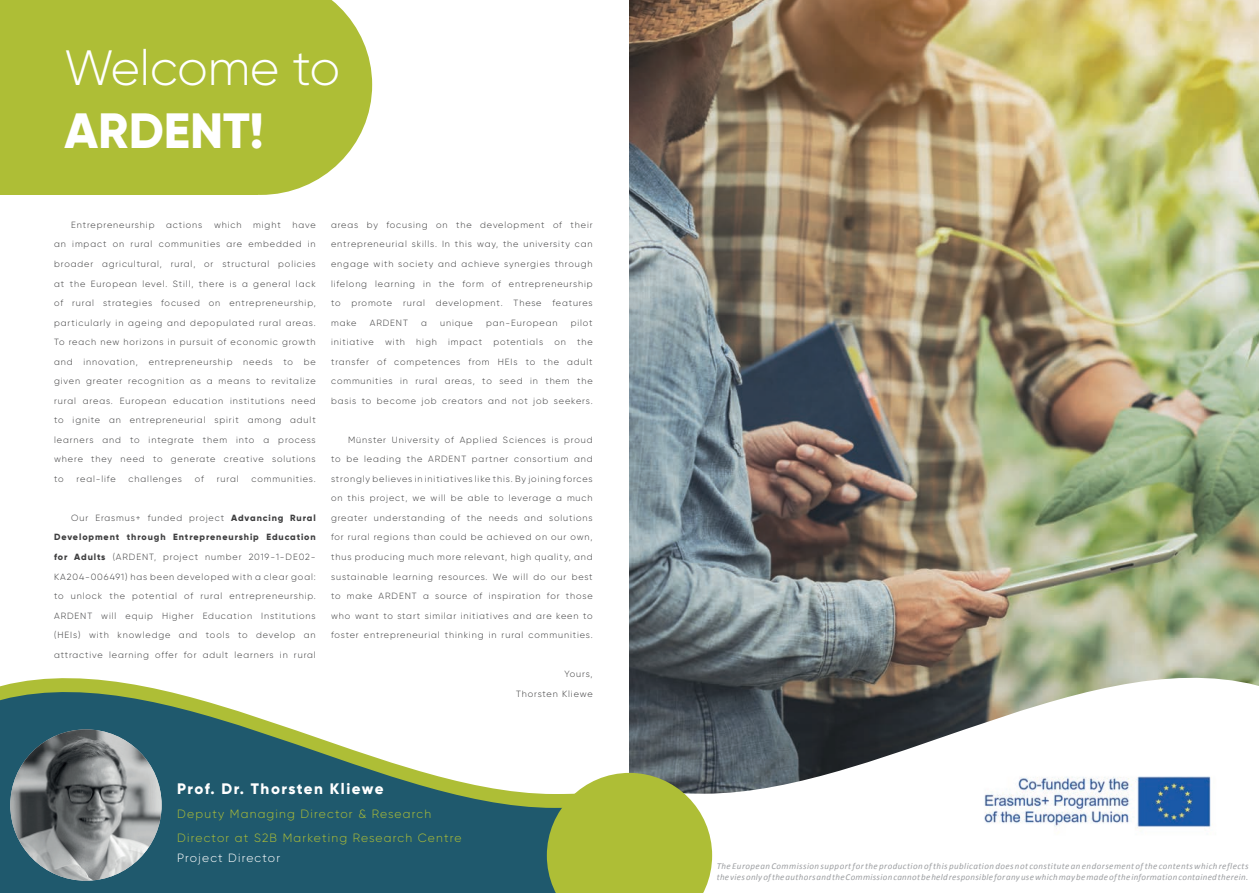
<style>
.page{position:relative;width:1259px;height:893px;background:#fff}
.page>*{position:absolute;margin:0;border:0;box-sizing:border-box;transform-origin:0 0}
.t1{font:300 49.5px "Gilroy";color:#fff}
.t2{font:800 49.5px "Gilroy";color:#fff}
.t3{font:800 15.15px "Gilroy";letter-spacing:.095em;color:#fff}
.t4{font:300 12px/23.9px "Gilroy";letter-spacing:.1em;color:#aebe36}
.t5{font:300 12px "Gilroy";letter-spacing:.1em;color:#fff}
.t6{font:300 9px/19.5px "Gilroy";letter-spacing:.1em;color:#3e3e3f;text-align:justify}
.t7{font:italic 9px/10.8px "Calibri";letter-spacing:.04em;color:#9d9fa2}
.s1{font-weight:800}
</style>
<div class="page">
<img style="left:629px;top:0;width:630px;height:622px">
<svg style="left:629px;top:622px;width:630px;height:238px"></svg>
<svg style="left:0;top:678px;width:629px;height:215px;fill:#1f596d"></svg>
<svg style="left:258px;top:0;width:114px;height:195px"></svg>
<div style="left:0;top:0;width:258px;height:195px;background:#aebe36"></div>
<svg style="left:547px;top:773px;width:165px;height:120px;background:#adbc48"></svg>
<img style="left:10px;top:729px;width:152px;height:152px;border-radius:76px">
<img style="left:974px;top:766px;width:246px;height:71px">
<h1 class="t1" style="left:65px;top:37px;width:277px">Welcome to</h1>
<h1 class="t2" style="left:65px;top:99px;width:201px">ARDENT!</h1>
<p class="t6" style="left:54px;top:215px;width:263px;text-indent:238px">have an impact on rural communities are embedded in broader agricultural, rural, or structural policies at the European level. Still, there is a general lack of rural strategies focused on entrepreneurship, particularly in ageing and depopulated rural areas.<br>To reach new horizons in pursuit of economic growth and innovation, entrepreneurship needs to be given greater recognition as a means to revitalize rural areas. European education institutions need to ignite an entrepreneurial spirit among adult learners and to integrate them into a process where they need to generate creative solutions to</p>
<p class="t6" style="left:71px;top:215px;width:85px">Entrepreneurship</p>
<p class="t6" style="left:166px;top:215px;width:38px">actions</p>
<p class="t6" style="left:214px;top:215px;width:29px">which</p>
<p class="t6" style="left:253px;top:215px;width:29px">might</p>
<p class="t6" style="left:77px;top:469px;width:41px">real-life</p>
<p class="t6" style="left:129px;top:469px;width:55px">challenges</p>
<p class="t6" style="left:195px;top:469px;width:11px">of</p>
<p class="t6" style="left:217px;top:469px;width:23px">rural</p>
<p class="t6" style="left:251px;top:469px;width:66px">communities.</p>
<p class="t6" style="left:54px;top:508px;width:263px;text-indent:17px">Our Erasmus+ funded project <span class="s1">Advancing Rural Development through Entrepreneurship Education for Adults</span> (ARDENT, project number 2019-1-DE02- KA204-006491) has been developed with a clear goal: to unlock the potential of rural entrepreneurship.<br>ARDENT will equip Higher Education Institutions (HEIs) with knowledge and tools to develop an attractive learning offer for adult learners in rural</p>
<p class="t6" style="left:331px;top:215px;width:263px">areas by focusing on the development of their entrepreneurial skills. In this way, the university can engage with society and achieve synergies through lifelong learning in the form of entrepreneurship to promote rural development. These features make</p>
<p class="t6" style="left:331px;top:313px;width:263px;text-indent:240px">pilot initiative with high impact potentials on the transfer of competences from HEIs to the adult communities in rural areas, to seed in them the basis to become job creators and not job seekers.</p>
<p class="t6" style="left:331px;top:430px;width:263px;text-indent:17px">Münster University of Applied Sciences is proud to be leading the ARDENT partner consortium and strongly believes in initiatives like this. By joining forces on this project, we will be able to leverage a much greater understanding of the needs and solutions for rural regions than could be achieved on our own, thus producing much more relevant, high quality, and sustainable learning resources. We will do our best to make ARDENT a source of inspiration for those who want to start similar initiatives and are keen to foster entrepreneurial thinking in rural communities.</p>
<p class="t6" style="left:516px;top:664px;width:78px;text-align:right">Yours,<br>Thorsten Kliewe</p>
<p class="t6" style="left:370px;top:313px;width:40px">ARDENT</p>
<p class="t6" style="left:421px;top:313px;width:7px">a</p>
<p class="t6" style="left:440px;top:313px;width:34px">unique</p>
<p class="t6" style="left:486px;top:313px;width:73px">pan-European</p>
<h2 class="t3" style="left:177px;top:780px;width:208px">Prof. Dr. Thorsten Kliewe</h2>
<h3 class="t4" style="left:177px;top:802px;width:286px">Deputy Managing Director &amp; Research<br>Director at S2B Marketing Research Centre</h3>
<h3 class="t5" style="left:177px;top:850px;width:104px">Project Director</h3>
<p class="t7" style="left:716px;top:860px;width:533px">The European Commission support for the production of this publication does not constitute an endorsement of the contents which reflects the vies only of the authors and the Commission cannot be held responsible for any use which may be made of the information contained therein.</p>
</div>
